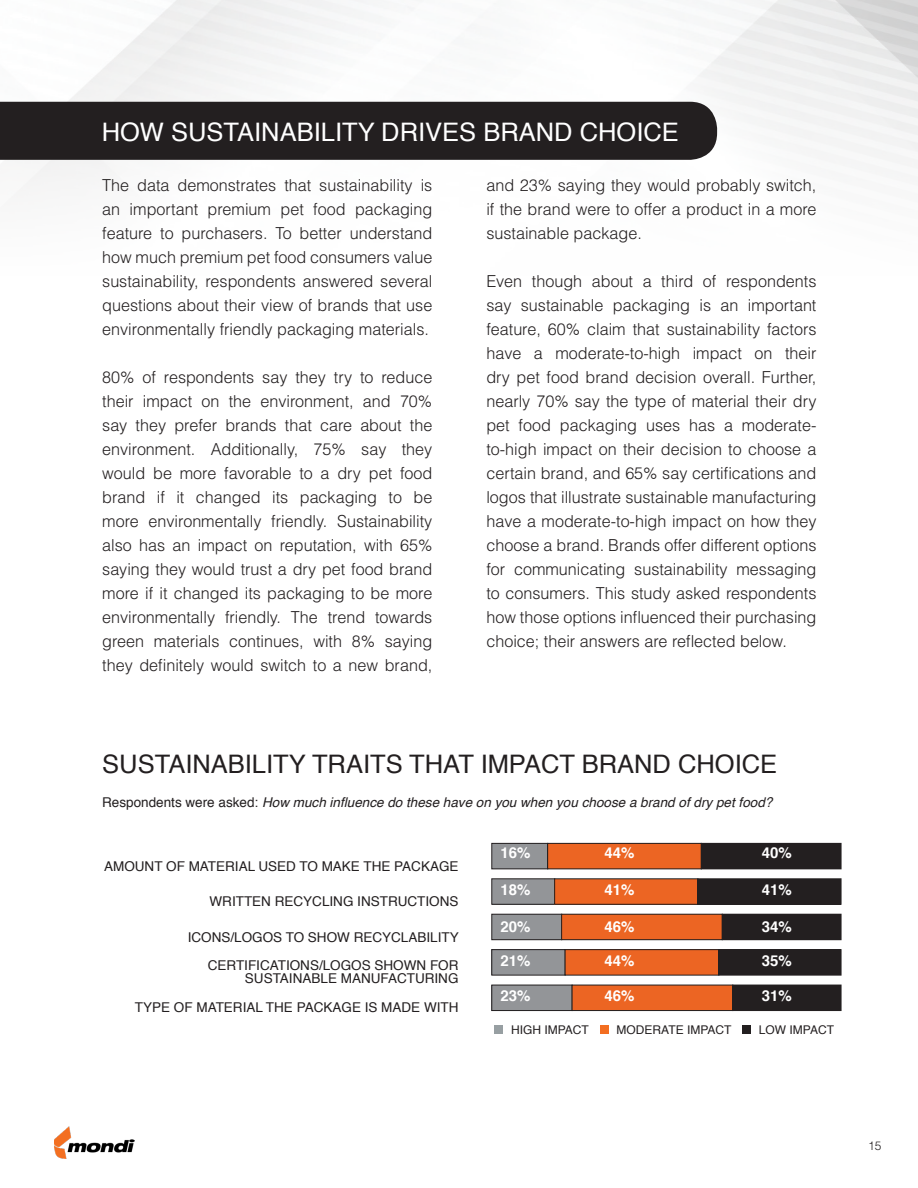
<style>
.page{position:relative;width:918px;height:1188px;background:#fff}
.page>*{position:absolute;margin:0;border:0;box-sizing:border-box;transform-origin:0 0}
.t1{font:25.5px "Helvetica";color:#231f20}
.t2{font:25.5px "Helvetica";color:#fff}
.t3{font:300 16.5px/24px "Helvetica";color:#231f20;text-align:justify}
.t4{font:700 15px "Helvetica";color:#fff}
.t5{font:13.5px/13.5px "Helvetica";color:#231f20;text-align:right}
.t6{font:italic 13.5px "Helvetica";color:#231f20}
.t7{font:12px "Helvetica";color:#231f20}
.t8{font:300 12px "Helvetica";color:#231f20}
.s1{font-style:normal}
</style>
<div class="page">
<div style="left:0;top:102px;width:717px;height:58px;background:#231f20"></div>
<div style="left:492px;top:843px;width:56px;height:26px;background:#939598"></div>
<div style="left:491px;top:843px;width:57px;height:26px;border:1px solid #231f20"></div>
<div style="left:492px;top:879px;width:63px;height:25px;background:#939598"></div>
<div style="left:491px;top:878px;width:64px;height:27px;border:1px solid #231f20"></div>
<div style="left:492px;top:914px;width:70px;height:26px;background:#939598"></div>
<div style="left:491px;top:914px;width:71px;height:26px;border:1px solid #231f20"></div>
<div style="left:492px;top:950px;width:73px;height:25px;background:#939598"></div>
<div style="left:491px;top:949px;width:75px;height:27px;border:1px solid #231f20"></div>
<div style="left:492px;top:985px;width:80px;height:26px;background:#939598"></div>
<div style="left:491px;top:985px;width:82px;height:26px;border:1px solid #231f20"></div>
<div style="left:548px;top:843px;width:153px;height:26px;background:#ec6523"></div>
<div style="left:547px;top:843px;width:155px;height:26px;border:1px solid #231f20"></div>
<div style="left:555px;top:879px;width:143px;height:25px;background:#ec6523"></div>
<div style="left:554px;top:878px;width:144px;height:27px;border:1px solid #231f20"></div>
<div style="left:562px;top:914px;width:160px;height:26px;background:#ec6523"></div>
<div style="left:561px;top:914px;width:162px;height:26px;border:1px solid #231f20"></div>
<div style="left:565px;top:950px;width:154px;height:25px;background:#ec6523"></div>
<div style="left:565px;top:949px;width:154px;height:27px;border:1px solid #231f20"></div>
<div style="left:572px;top:985px;width:161px;height:26px;background:#ec6523"></div>
<div style="left:572px;top:985px;width:161px;height:26px;border:1px solid #231f20"></div>
<div style="left:701px;top:843px;width:140px;height:26px;background:#231f20"></div>
<div style="left:698px;top:879px;width:143px;height:25px;background:#231f20"></div>
<div style="left:697px;top:878px;width:144px;height:27px;border:1px solid #231f20"></div>
<div style="left:722px;top:914px;width:119px;height:26px;background:#231f20"></div>
<div style="left:719px;top:950px;width:122px;height:25px;background:#231f20"></div>
<div style="left:718px;top:949px;width:123px;height:27px;border:1px solid #231f20"></div>
<div style="left:733px;top:985px;width:108px;height:26px;background:#231f20"></div>
<div style="left:742px;top:1025px;width:9px;height:9px;background:#231f20"></div>
<div style="left:600px;top:1025px;width:9px;height:9px;background:#f36e21"></div>
<div style="left:494px;top:1025px;width:9px;height:9px;background:#979fa2"></div>
<img style="left:54px;top:1126px;width:81px;height:33px">
<p class="t2" style="left:102px;top:112px;width:579px">HOW SUSTAINABILITY DRIVES BRAND CHOICE</p>
<p class="t3" style="left:102px;top:173px;width:332px">The data demonstrates that sustainability is an important premium pet food packaging feature to purchasers. To better understand how much premium pet food consumers value sustainability, respondents answered several questions about their view of brands that use environmentally friendly packaging materials.</p>
<p class="t3" style="left:102px;top:365px;width:332px">80% of respondents say they try to reduce their impact on the environment, and 70% say they prefer brands that care about the environment. Additionally, 75% say they would be more favorable to a dry pet food brand if it changed its packaging to be more environmentally friendly. Sustainability also has an impact on reputation, with 65% saying they would trust a dry pet food brand more if it changed its packaging to be more environmentally friendly. The trend towards green materials continues, with 8% saying they definitely would switch to a new brand,</p>
<p class="t3" style="left:486px;top:173px;width:332px">and 23% saying they would probably switch, if the brand were to offer a product in a more sustainable package.</p>
<p class="t3" style="left:486px;top:269px;width:332px">Even though about a third of respondents say sustainable packaging is an important feature, 60% claim that sustainability factors have a moderate-to-high impact on their dry pet food brand decision overall. Further, nearly 70% say the type of material their dry pet food packaging uses has a moderate&shy;to-high impact on their decision to choose a certain brand, and 65% say certifications and logos that illustrate sustainable manufacturing have a moderate-to-high impact on how they choose a brand. Brands offer different options for communicating sustainability messaging to consumers. This study asked respondents how those options influenced their purchasing choice; their answers are reflected below.</p>
<p class="t1" style="left:102px;top:744px;width:677px">SUSTAINABILITY TRAITS THAT IMPACT BRAND CHOICE</p>
<p class="t6" style="left:102px;top:792px;width:672px"><span class="s1">Respondents were asked:</span> How much influence do these have on you when you choose a brand of dry pet food?</p>
<p class="t5" style="left:104px;top:860px;width:356px">AMOUNT OF MATERIAL USED TO MAKE THE PACKAGE</p>
<p class="t5" style="left:210px;top:895px;width:251px">WRITTEN RECYCLING INSTRUCTIONS</p>
<p class="t5" style="left:188px;top:930px;width:273px">ICONS/LOGOS TO SHOW RECYCLABILITY</p>
<p class="t5" style="left:208px;top:959px;width:252px">CERTIFICATIONS/LOGOS SHOWN FOR<br>SUSTAINABLE MANUFACTURING</p>
<p class="t5" style="left:135px;top:1001px;width:325px">TYPE OF MATERIAL THE PACKAGE IS MADE WITH</p>
<p class="t4" style="left:501px;top:841px;width:32px">16%</p>
<p class="t4" style="left:604px;top:841px;width:32px">44%</p>
<p class="t4" style="left:762px;top:841px;width:32px">40%</p>
<p class="t4" style="left:501px;top:878px;width:32px">18%</p>
<p class="t4" style="left:604px;top:878px;width:32px">41%</p>
<p class="t4" style="left:762px;top:878px;width:32px">41%</p>
<p class="t4" style="left:501px;top:915px;width:32px">20%</p>
<p class="t4" style="left:604px;top:915px;width:32px">46%</p>
<p class="t4" style="left:762px;top:915px;width:32px">34%</p>
<p class="t4" style="left:501px;top:948px;width:32px">21%</p>
<p class="t4" style="left:604px;top:948px;width:32px">44%</p>
<p class="t4" style="left:762px;top:948px;width:32px">35%</p>
<p class="t4" style="left:501px;top:984px;width:32px">23%</p>
<p class="t4" style="left:604px;top:984px;width:32px">46%</p>
<p class="t4" style="left:762px;top:984px;width:32px">31%</p>
<p class="t7" style="left:511px;top:1021px;width:79px">HIGH IMPACT</p>
<p class="t7" style="left:617px;top:1021px;width:116px">MODERATE IMPACT</p>
<p class="t7" style="left:759px;top:1021px;width:77px">LOW IMPACT</p>
<p class="t8" style="left:868px;top:1138px;width:15px">15</p>
</div>
